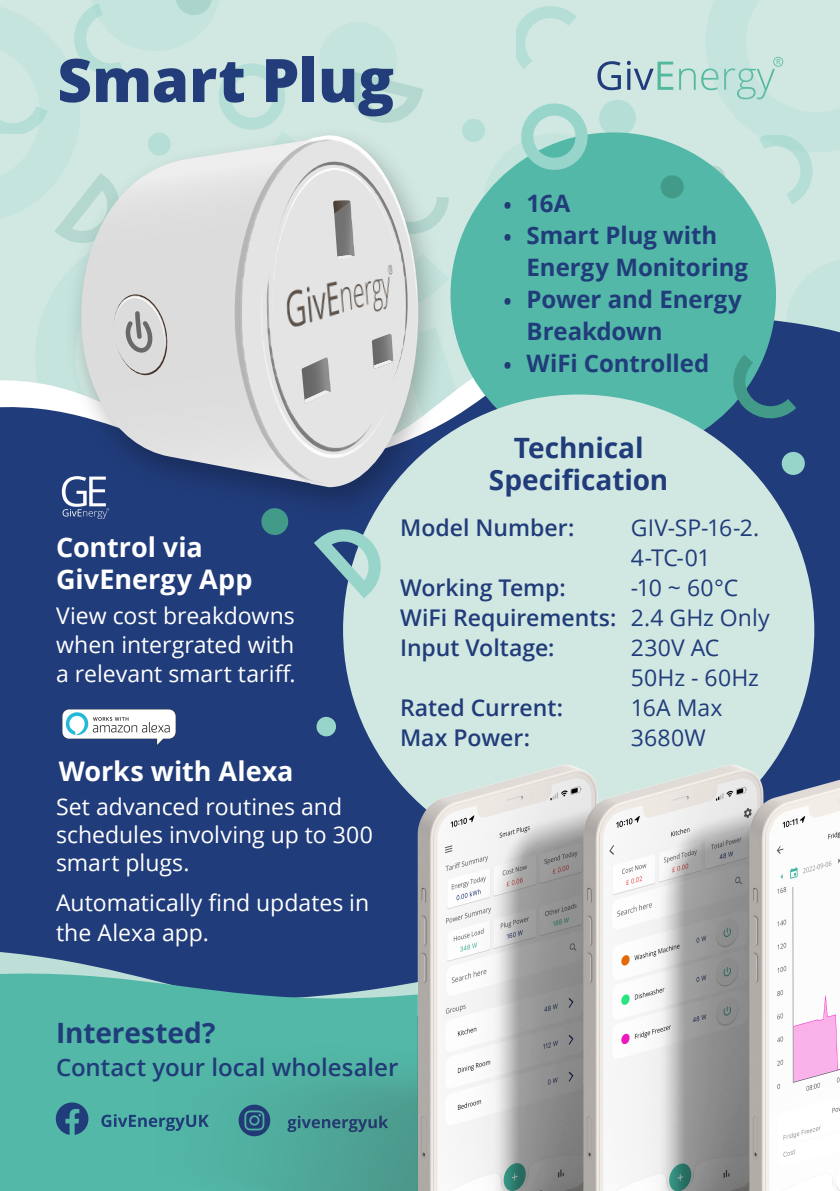
<style>
.page{position:relative;width:840px;height:1191px;background:#fff}
.page>*{position:absolute;margin:0;border:0;box-sizing:border-box;transform-origin:0 0}
.t1{font:800 60px "Open Sans";letter-spacing:-.005em;color:#223d7a}
.t2{font:700 28px/32px "Open Sans";letter-spacing:-.005em;color:#213c7a;text-align:center}
.t3{font:700 27px/32px "Open Sans";letter-spacing:-.005em;color:#fff}
.t4{font:700 24px/32px "Open Sans";letter-spacing:-.005em;color:#213c7a}
.t5{font:600 24px/32px "Open Sans";color:#213c7a}
.t6{font:23px/28px "Open Sans";color:#fff}
.t7{font:600 23px/30px "Open Sans";color:#213c7a}
.t8{font:23px/30px "Open Sans";letter-spacing:.005em;color:#213c7a}
</style>
<div class="page">
<div style="left:0;top:375px;width:839px;height:383px;background:#213c7a"></div>
<div style="left:343px;top:394px;width:470px;height:471px;background:#d1e8e2;border-radius:50%"></div>
<svg style="left:779px;top:450px;width:27px;height:26px"></svg>
<svg style="left:462px;top:0;width:377px;height:415px;background:#8dc8c1"></svg>
<img style="left:449px;top:217px;width:69px;height:158px">
<svg style="left:0;top:798px;width:153px;height:393px;background:#408394"></svg>
<svg style="left:101px;top:1114px;width:52px;height:17px"></svg>
<svg style="left:56px;top:1102px;width:32px;height:32px"></svg>
<img style="left:62px;top:709px;width:91px;height:36px">
<img style="left:153px;top:654px;width:686px;height:537px">
<svg style="left:0;top:0;width:449px;height:607px;background:#adbdc7"></svg>
<svg style="left:315px;top:715px;width:22px;height:22px"></svg>
<h1 class="t1" style="left:57px;top:35px;width:338px">Smart Plug</h1>
<p class="t5" style="left:502px;top:188px;width:11px">• •</p>
<p class="t5" style="left:502px;top:284px;width:11px">•</p>
<p class="t5" style="left:502px;top:348px;width:11px">•</p>
<p class="t4" style="left:526px;top:187px;width:223px">16A<br>Smart Plug with<br>Energy Monitoring<br>Power and Energy<br>Breakdown<br>WiFi Controlled</p>
<p class="t2" style="left:488px;top:431px;width:181px">Technical<br>Specification</p>
<p class="t3" style="left:56px;top:530px;width:198px">Control via<br>GivEnergy App</p>
<p class="t6" style="left:56px;top:600px;width:241px;line-height:29px;text-align:justify">View cost breakdowns when intergrated with a relevant smart tariff.</p>
<p class="t3" style="left:59px;top:754px;width:236px">Works with Alexa</p>
<p class="t6" style="left:56px;top:791px;width:318px">Set advanced routines and schedules involving up to 300 smart plugs.</p>
<p class="t6" style="left:56px;top:887px;width:314px;line-height:30px">Automatically find updates in the Alexa app.</p>
<p class="t7" style="left:400px;top:512px;width:176px">Model Number:</p>
<p class="t7" style="left:400px;top:572px;width:218px">Working Temp:<br>WiFi Requirements:<br>Input Voltage:</p>
<p class="t7" style="left:400px;top:692px;width:164px">Rated Current:<br>Max Power:</p>
<p class="t8" style="left:630px;top:512px;width:140px">GIV-SP-16-2.<br>4-TC-01<br>-10 ~ 60°C<br>2.4 GHz Only<br>230V AC<br>50Hz - 60Hz<br>16A Max<br>3680W</p>
<p class="t2" style="left:56px;top:1016px;width:161px">Interested?</p>
<p class="t5" style="left:56px;top:1050px;width:343px">Contact your local wholesaler</p>
</div>
